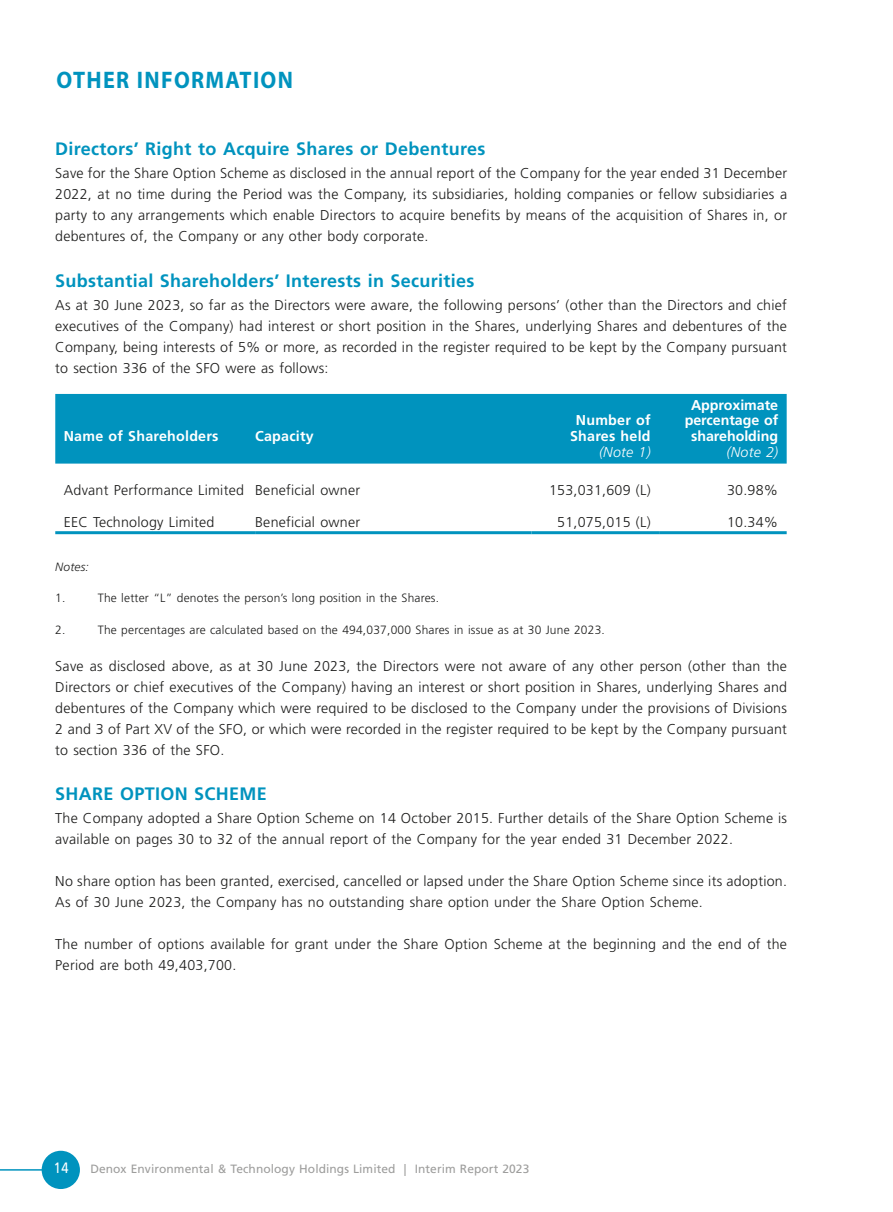
<style>
.page{position:relative;width:893px;height:1212px;background:#fff}
.page>*{position:absolute;margin:0;border:0;box-sizing:border-box;transform-origin:0 0}
.t1{font:700 24px "Myriad Pro";letter-spacing:.06em;color:#0093be;scale:.92 1}
.t2{font:700 18px "Frutiger LT Std";letter-spacing:.015em;color:#0093be}
.t3{font:15px "Frutiger LT Std";color:#fff;scale:.85 1}
.t4{font:300 14.25px/21px "Frutiger LT Std";letter-spacing:.015em;color:#1c1c1b;text-align:justify}
.t5{font:700 14.25px/15.8px "Frutiger LT Std";letter-spacing:.015em;color:#fff;text-align:center}
.t6{font:700 14.25px/15.8px "Frutiger LT Std";letter-spacing:-.005em;color:#fff;text-align:center}
.t7{font:italic 300 14.25px "Frutiger LT Std";letter-spacing:.015em;color:#fff}
.t8{font:300 12px "Frutiger LT Std";letter-spacing:.015em;color:#1c1c1b}
.t9{font:12px "Frutiger LT Std";letter-spacing:.005em;color:#9d9d9c}
.t10{font:italic 300 12px "Frutiger LT Std";letter-spacing:.015em;color:#1c1c1b}
</style>
<div class="page">
<div style="left:42px;top:1151px;width:38px;height:38px;background:#0093be;border-radius:50%"></div>
<hr style="left:0;top:1169px;width:43px;height:1px;background:#0093be">
<div style="left:55px;top:394px;width:732px;height:70px;background:#0093be"></div>
<hr style="left:55px;top:531px;width:200px;height:3px;background:#0093be">
<hr style="left:255px;top:531px;width:276px;height:3px;background:#0093be">
<hr style="left:531px;top:531px;width:128px;height:3px;background:#0093be">
<hr style="left:659px;top:531px;width:128px;height:3px;background:#0093be">
<h1 class="t1" style="left:57px;top:67px;width:258px">OTHER INFORMATION</h1>
<p class="t2" style="left:55px;top:138px;width:432px">Directors’ Right to Acquire Shares or Debentures</p>
<p class="t4" style="left:55px;top:163px;width:733px">Save for the Share Option Scheme as disclosed in the annual report of the Company for the year ended 31 December 2022, at no time during the Period was the Company, its subsidiaries, holding companies or fellow subsidiaries a party to any arrangements which enable Directors to acquire benefits by means of the acquisition of Shares in, or debentures of, the Company or any other body corporate.</p>
<p class="t2" style="left:55px;top:270px;width:421px">Substantial Shareholders’ Interests in Securities</p>
<p class="t4" style="left:55px;top:295px;width:733px">As at 30 June 2023, so far as the Directors were aware, the following persons’ (other than the Directors and chief executives of the Company) had interest or short position in the Shares, underlying Shares and debentures of the Company, being interests of 5% or more, as recorded in the register required to be kept by the Company pursuant to section 336 of the SFO were as follows:</p>
<p class="t5" style="left:64px;top:428px;width:156px">Name of Shareholders</p>
<p class="t5" style="left:255px;top:428px;width:60px">Capacity</p>
<p class="t6" style="left:685px;top:397px;width:95px">Approximate percentage of shareholding</p>
<p class="t5" style="left:570px;top:413px;width:82px">Number of<br>Shares held</p>
<p class="t7" style="left:599px;top:444px;width:53px">(Note 1)</p>
<p class="t7" style="left:727px;top:444px;width:53px">(Note 2)</p>
<p class="t4" style="left:64px;top:480px;width:298px">Advant Performance Limited Beneficial owner</p>
<p class="t4" style="left:549px;top:480px;width:103px">153,031,609 (L)</p>
<p class="t4" style="left:727px;top:480px;width:53px">30.98%</p>
<p class="t4" style="left:64px;top:511px;width:152px">EEC Technology Limited</p>
<p class="t4" style="left:255px;top:511px;width:106px">Beneficial owner</p>
<p class="t4" style="left:557px;top:511px;width:95px">51,075,015 (L)</p>
<p class="t4" style="left:727px;top:511px;width:53px">10.34%</p>
<p class="t10" style="left:55px;top:560px;width:35px">Notes:</p>
<p class="t8" style="left:55px;top:591px;width:12px">1.</p>
<p class="t8" style="left:98px;top:591px;width:343px">The letter “L” denotes the person’s long position in the Shares.</p>
<p class="t8" style="left:55px;top:623px;width:12px">2.</p>
<p class="t8" style="left:98px;top:623px;width:509px">The percentages are calculated based on the 494,037,000 Shares in issue as at 30 June 2023.</p>
<p class="t4" style="left:55px;top:655px;width:733px">Save as disclosed above, as at 30 June 2023, the Directors were not aware of any other person (other than the Directors or chief executives of the Company) having an interest or short position in Shares, underlying Shares and debentures of the Company which were required to be disclosed to the Company under the provisions of Divisions 2 and 3 of Part XV of the SFO, or which were recorded in the register required to be kept by the Company pursuant to section 336 of the SFO.</p>
<p class="t2" style="left:55px;top:783px;width:213px">SHARE OPTION SCHEME</p>
<p class="t4" style="left:55px;top:808px;width:733px">The Company adopted a Share Option Scheme on 14 October 2015. Further details of the Share Option Scheme is available on pages 30 to 32 of the annual report of the Company for the year ended 31 December 2022.</p>
<p class="t4" style="left:55px;top:871px;width:733px">No share option has been granted, exercised, cancelled or lapsed under the Share Option Scheme since its adoption.<br>As of 30 June 2023, the Company has no outstanding share option under the Share Option Scheme.</p>
<p class="t4" style="left:55px;top:934px;width:733px">The number of options available for grant under the Share Option Scheme at the beginning and the end of the<br>Period are both 49,403,700.</p>
<p class="t3" style="left:54px;top:1159px;width:19px">14</p>
<p class="t9" style="left:90px;top:1162px;width:440px">Denox Environmental &amp; Technology Holdings Limited | Interim Report 2023</p>
</div>
